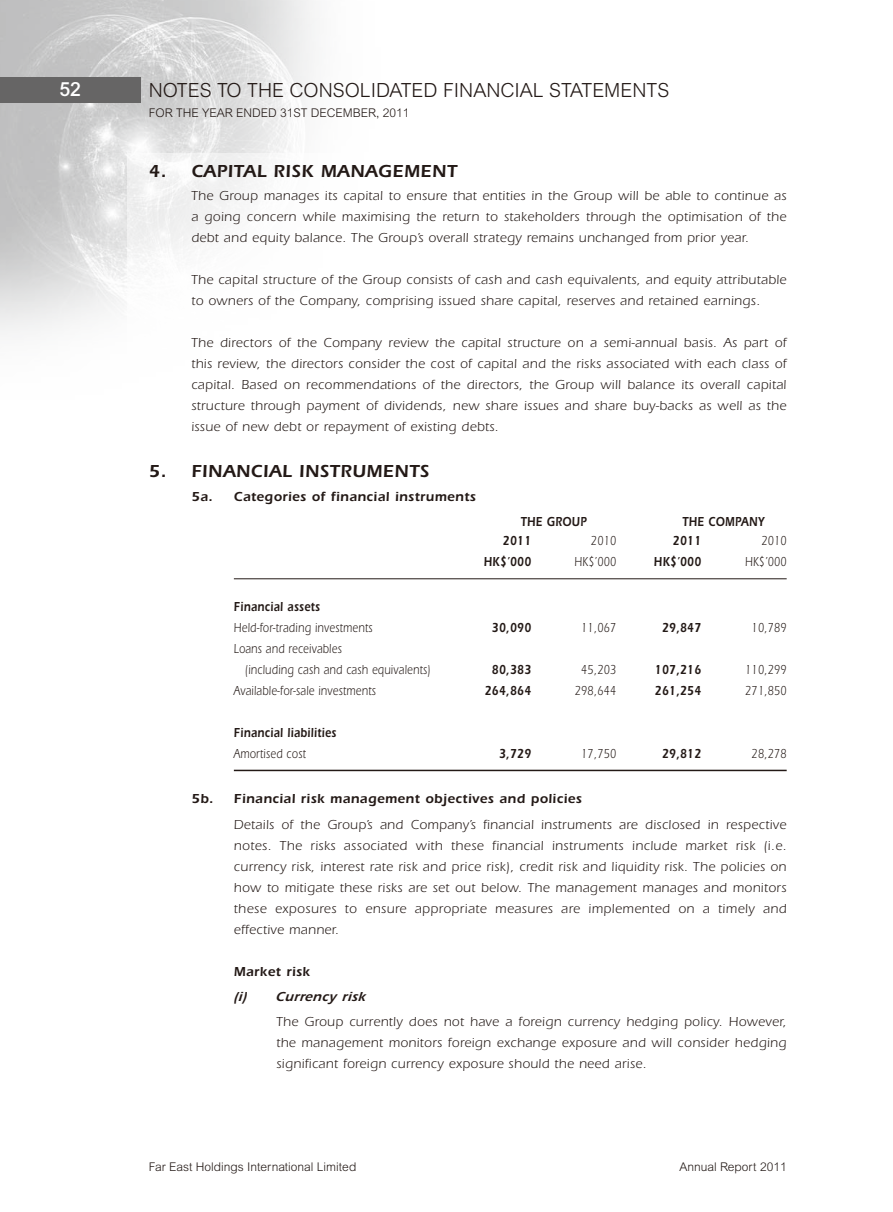
<style>
.page{position:relative;width:893px;height:1212px;background:#fff}
.page>*{position:absolute;margin:0;border:0;box-sizing:border-box;transform-origin:0 0}
.t1{font:300 19.5px "Arial MT Std";color:#231916}
.t2{font:500 19.5px "Arial MT Std";color:#fff}
.t3{font:600 18px "ITC Eras Std";letter-spacing:.03em;color:#231916}
.t4{font:13.5px/21px "ITC Eras Std";letter-spacing:.03em;color:#231916;text-align:justify}
.t5{font:13.5px/21px "ITC Eras Std";letter-spacing:.03em;color:#231916;scale:.8 1}
.t6{font:600 13.5px "ITC Eras Std";letter-spacing:.03em;color:#231916;scale:.8 1}
.t7{font:600 13.5px "ITC Eras Std";letter-spacing:.03em;color:#231916}
.t8{font:italic 600 13.5px "ITC Eras Std";color:#231916}
.t9{font:300 12px "Arial MT Std";color:#231916}
</style>
<div class="page">
<img style="left:0;top:0;width:315px;height:335px">
<div style="left:128px;top:153px;width:765px;height:982px;background:#fff"></div>
<div style="left:0;top:77px;width:140px;height:25px;background:#666565"></div>
<hr style="left:234px;top:578px;width:553px;height:1px;background:#231916">
<hr style="left:234px;top:770px;width:553px;height:1px;background:#231916">
<h1 class="t2" style="left:59px;top:78px;width:23px">52</h1>
<h1 class="t1" style="left:149px;top:79px;width:522px">NOTES TO THE CONSOLIDATED FINANCIAL STATEMENTS</h1>
<p class="t9" style="left:149px;top:106px;width:262px">FOR THE YEAR ENDED 31ST DECEMBER, 2011</p>
<h2 class="t3" style="left:149px;top:160px;width:310px">4. CAPITAL RISK MANAGEMENT</h2>
<p class="t4" style="left:191px;top:185px;width:597px">The Group manages its capital to ensure that entities in the Group will be able to continue as a going concern while maximising the return to stakeholders through the optimisation of the debt and equity balance. The Group’s overall strategy remains unchanged from prior year.</p>
<p class="t4" style="left:191px;top:269px;width:597px">The capital structure of the Group consists of cash and cash equivalents, and equity attributable to owners of the Company, comprising issued share capital, reserves and retained earnings.</p>
<p class="t4" style="left:191px;top:332px;width:597px">The directors of the Company review the capital structure on a semi-annual basis. As part of this review, the directors consider the cost of capital and the risks associated with each class of capital. Based on recommendations of the directors, the Group will balance its overall capital structure through payment of dividends, new share issues and share buy-backs as well as the issue of new debt or repayment of existing debts.</p>
<h2 class="t3" style="left:149px;top:461px;width:282px">5. FINANCIAL INSTRUMENTS</h2>
<p class="t7" style="left:191px;top:488px;width:286px">5a. Categories of financial instruments</p>
<p class="t6" style="left:521px;top:514px;width:84px">THE GROUP</p>
<p class="t6" style="left:682px;top:514px;width:104px">THE COMPANY</p>
<p class="t6" style="left:503px;top:533px;width:37px">2011</p>
<p class="t5" style="left:591px;top:531px;width:33px">2010</p>
<p class="t6" style="left:673px;top:533px;width:37px">2011</p>
<p class="t5" style="left:761px;top:531px;width:33px">2010</p>
<p class="t6" style="left:484px;top:554px;width:61px">HK$’000</p>
<p class="t5" style="left:575px;top:552px;width:54px">HK$’000</p>
<p class="t6" style="left:654px;top:554px;width:61px">HK$’000</p>
<p class="t5" style="left:745px;top:552px;width:54px">HK$’000</p>
<p class="t6" style="left:234px;top:599px;width:109px">Financial assets</p>
<p class="t5" style="left:234px;top:618px;width:175px">Held-for-trading investments</p>
<p class="t6" style="left:492px;top:620px;width:51px">30,090</p>
<p class="t5" style="left:581px;top:618px;width:45px">11,067</p>
<p class="t6" style="left:662px;top:620px;width:51px">29,847</p>
<p class="t5" style="left:752px;top:618px;width:45px">10,789</p>
<p class="t5" style="left:245px;top:639px;width:233px;text-indent:-11px">Loans and receivables<br>(including cash and cash equivalents)</p>
<p class="t6" style="left:492px;top:662px;width:51px">80,383</p>
<p class="t5" style="left:581px;top:660px;width:45px">45,203</p>
<p class="t6" style="left:655px;top:662px;width:60px">107,216</p>
<p class="t5" style="left:745px;top:660px;width:53px">110,299</p>
<p class="t5" style="left:234px;top:681px;width:179px">Available-for-sale investments</p>
<p class="t6" style="left:485px;top:683px;width:60px">264,864</p>
<p class="t5" style="left:575px;top:681px;width:53px">298,644</p>
<p class="t6" style="left:655px;top:683px;width:60px">261,254</p>
<p class="t5" style="left:745px;top:681px;width:53px">271,850</p>
<p class="t6" style="left:234px;top:725px;width:130px">Financial liabilities</p>
<p class="t5" style="left:234px;top:744px;width:92px">Amortised cost</p>
<p class="t6" style="left:499px;top:746px;width:42px">3,729</p>
<p class="t5" style="left:581px;top:744px;width:45px">17,750</p>
<p class="t6" style="left:662px;top:746px;width:51px">29,812</p>
<p class="t5" style="left:752px;top:744px;width:45px">28,278</p>
<p class="t7" style="left:191px;top:791px;width:392px">5b. Financial risk management objectives and policies</p>
<p class="t4" style="left:234px;top:814px;width:554px">Details of the Group’s and Company’s financial instruments are disclosed in respective notes. The risks associated with these financial instruments include market risk (i.e. currency risk, interest rate risk and price risk), credit risk and liquidity risk. The policies on how to mitigate these risks are set out below. The management manages and monitors these exposures to ensure appropriate measures are implemented on a timely and effective manner.</p>
<p class="t7" style="left:234px;top:963px;width:78px">Market risk</p>
<p class="t8" style="left:233px;top:989px;width:138px">(i) Currency risk</p>
<p class="t4" style="left:276px;top:1011px;width:512px">The Group currently does not have a foreign currency hedging policy. However, the management monitors foreign exchange exposure and will consider hedging significant foreign currency exposure should the need arise.</p>
<p class="t9" style="left:149px;top:1160px;width:209px">Far East Holdings International Limited</p>
<p class="t9" style="left:679px;top:1160px;width:109px">Annual Report 2011</p>
</div>
